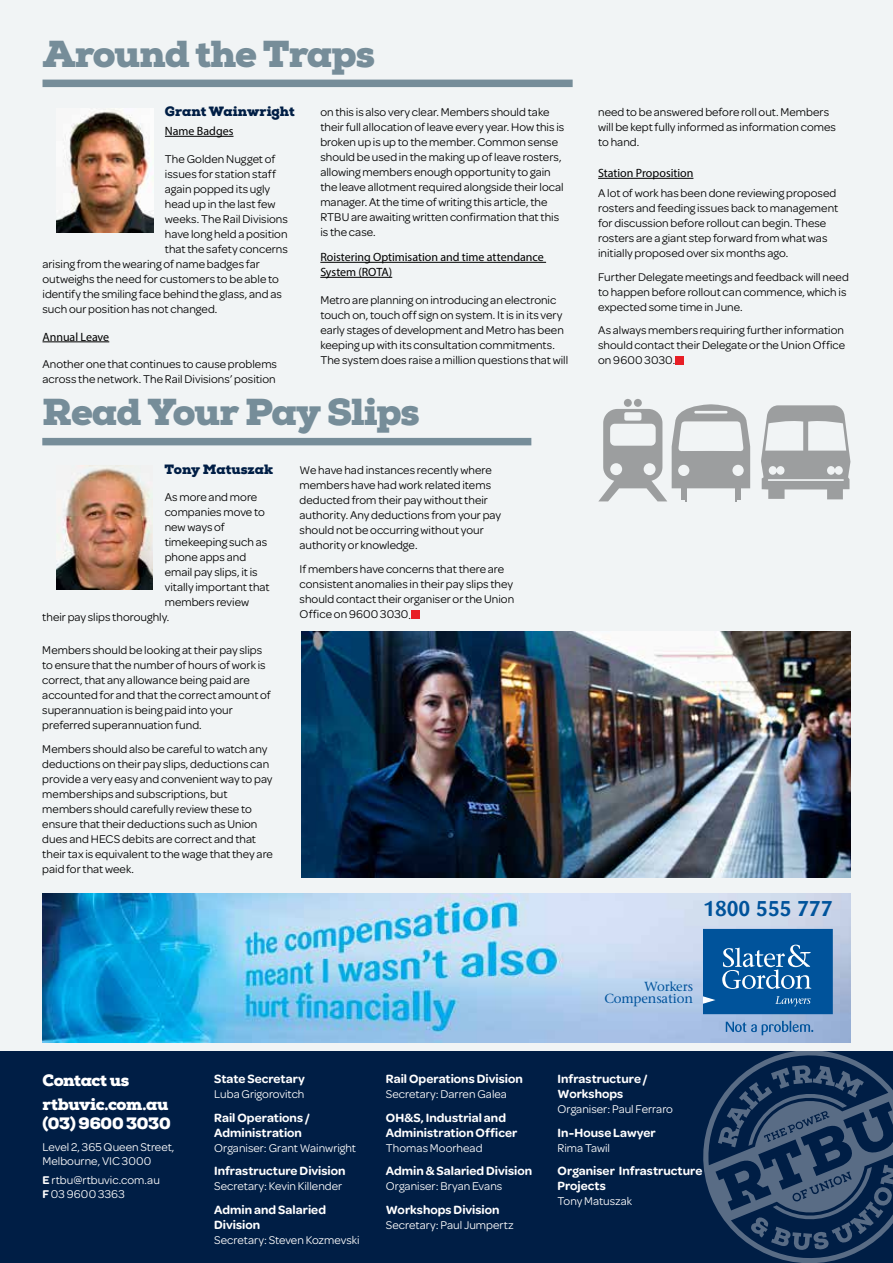
<style>
.page{position:relative;width:893px;height:1263px;background:#fff}
.page>*{position:absolute;margin:0;border:0;box-sizing:border-box;transform-origin:0 0}
.t1{font:900 37.5px "Nexa Slab";letter-spacing:-.03em;color:#768d99}
.t2{font:700 21.15px "Sari OT";color:#00539b}
.t3{font:900 16.5px/23.7px "Nexa Slab";letter-spacing:-.02em;color:#fff}
.t4{font:900 13.5px "Nexa Slab";color:#001e45}
.t5{font:500 13.2px/12.3px "Stone Serif ITC";letter-spacing:-.01em;color:#00539b;text-align:right}
.t6{font:600 12.75px/15px "Omnes";color:#fff}
.t7{font:12px/15px "Omnes";color:#000}
.t8{font:12px/13.5px "Omnes";color:#fff}
.t9{font:12px/15px "Myriad Pro";letter-spacing:-.005em;color:#000}
.t10{font:11.85px/15px "Omnes";color:#000}
.s1{font-size:12px}
.s2{font-weight:600}
</style>
<div class="page">
<div style="left:0;top:0;width:893px;height:1069px;background:#f1f4f5"></div>
<div style="left:0;top:1051px;width:893px;height:212px;background:#001e45"></div>
<svg style="left:689px;top:1036px;width:204px;height:227px"></svg>
<div style="left:43px;top:80px;width:530px;height:7px;background:#768d99"></div>
<hr style="left:165px;top:136px;width:68px;height:1px;background:#000">
<hr style="left:43px;top:342px;width:66px;height:1px;background:#000">
<img style="left:56px;top:108px;width:97px;height:124px">
<hr style="left:320px;top:262px;width:226px;height:1px;background:#000">
<hr style="left:320px;top:277px;width:72px;height:1px;background:#000">
<hr style="left:598px;top:178px;width:95px;height:1px;background:#000">
<div style="left:675px;top:356px;width:9px;height:8px;background:#e81e25"></div>
<div style="left:42px;top:438px;width:489px;height:7px;background:#768d99"></div>
<img style="left:56px;top:466px;width:97px;height:124px">
<div style="left:411px;top:610px;width:8px;height:8px;background:#e81e25"></div>
<img style="left:43px;top:894px;width:807px;height:148px">
<svg style="left:726px;top:1021px;width:87px;height:14px"></svg>
<svg style="left:703px;top:929px;width:130px;height:85px;background:#1863a4"></svg>
<img style="left:301px;top:631px;width:549px;height:247px">
<svg style="left:761px;top:405px;width:89px;height:94px"></svg>
<svg style="left:599px;top:399px;width:151px;height:102px"></svg>
<h1 class="t1" style="left:43px;top:30px;width:334px">Around the Traps</h1>
<p class="t4" style="left:165px;top:103px;width:131px">Grant Wainwright</p>
<p class="t9" style="left:165px;top:123px;width:70px">Name Badges</p>
<p class="t7" style="left:165px;top:151px;width:112px">The Golden Nugget of</p>
<p class="t7" style="left:165px;top:166px;width:113px">issues for station staff</p>
<p class="t7" style="left:165px;top:181px;width:107px">again popped its ugly</p>
<p class="t7" style="left:165px;top:196px;width:112px">head up in the last few</p>
<p class="t7" style="left:165px;top:211px;width:124px">weeks. The Rail Divisions</p>
<p class="t7" style="left:165px;top:226px;width:124px">have long held a position</p>
<p class="t7" style="left:165px;top:241px;width:124px">that the safety concerns</p>
<p class="t7" style="left:43px;top:256px;width:219px">arising from the wearing of name badges far</p>
<p class="t7" style="left:43px;top:271px;width:238px">outweighs the need for customers to be able to</p>
<p class="t7" style="left:43px;top:286px;width:241px">identify the smiling face behind the glass, and as</p>
<p class="t7" style="left:43px;top:301px;width:176px">such our position has not changed.</p>
<p class="t9" style="left:43px;top:329px;width:68px">Annual Leave</p>
<p class="t7" style="left:43px;top:356px;width:236px">Another one that continues to cause problems across the network. The Rail Divisions’ position</p>
<p class="t7" style="left:320px;top:104px;width:245px">on this is also very clear. Members should take their full allocation of leave every year. How this is broken up is up to the member. Common sense should be used in the making up of leave rosters, allowing members enough opportunity to gain the leave allotment required alongside their local manager. At the time of writing this article, the RTBU are awaiting written confirmation that this is the case.</p>
<p class="t9" style="left:320px;top:249px;width:225px">Roistering Optimisation and time attendance<br>System (ROTA)</p>
<p class="t7" style="left:320px;top:292px;width:249px">Metro are planning on introducing an electronic touch on, touch off sign on system. It is in its very early stages of development and Metro has been keeping up with its consultation commitments.<br>The system does raise a million questions that will</p>
<h1 class="t1" style="left:42px;top:388px;width:379px">Read Your Pay Slips</h1>
<p class="t4" style="left:165px;top:461px;width:110px">Tony Matuszak</p>
<p class="t7" style="left:165px;top:489px;width:94px">As more and more</p>
<p class="t7" style="left:165px;top:504px;width:102px">companies move to</p>
<p class="t7" style="left:165px;top:519px;width:62px">new ways of</p>
<p class="t7" style="left:165px;top:534px;width:104px">timekeeping such as</p>
<p class="t7" style="left:165px;top:549px;width:83px">phone apps and</p>
<p class="t7" style="left:165px;top:564px;width:94px">email pay slips, it is</p>
<p class="t7" style="left:165px;top:579px;width:106px">vitally important that</p>
<p class="t7" style="left:165px;top:594px;width:86px">members review</p>
<p class="t7" style="left:42px;top:609px;width:129px">their pay slips thoroughly.</p>
<p class="t7" style="left:42px;top:642px;width:230px">Members should be looking at their pay slips to ensure that the number of hours of work is correct, that any allowance being paid are accounted for and that the correct amount of superannuation is being paid into your preferred superannuation fund.</p>
<p class="t7" style="left:42px;top:741px;width:232px">Members should also be careful to watch any deductions on their pay slips, deductions can provide a very easy and convenient way to pay memberships and subscriptions, but members should carefully review these to ensure that their deductions such as Union dues and HECS debits are correct and that their tax is equivalent to the wage that they are paid for that week.</p>
<p class="t7" style="left:300px;top:462px;width:203px">We have had instances recently where members have had work related items deducted from their pay without their authority. Any deductions from your pay should not be occurring without your authority or knowledge.</p>
<p class="t7" style="left:300px;top:560px;width:216px">If members have concerns that there are consistent anomalies in their pay slips they should contact their organiser or the Union Office on 9600 3030.</p>
<p class="t7" style="left:598px;top:104px;width:239px">need to be answered before roll out. Members will be kept fully informed as information comes to hand.</p>
<p class="t9" style="left:598px;top:165px;width:97px">Station Proposition</p>
<p class="t10" style="left:598px;top:185px;width:242px">A lot of work has been done reviewing proposed rosters and feeding issues back to management for discussion before rollout can begin. These rosters are a giant step forward from what was initially proposed over six months ago.</p>
<p class="t10" style="left:598px;top:269px;width:252px">Further Delegate meetings and feedback will need to happen before rollout can commence, which is expected some time in June.</p>
<p class="t10" style="left:598px;top:322px;width:249px;text-align:justify">As always members requiring further information should contact their Delegate or the Union Office on 9600 3030<span class="s1">.</span></p>
<h2 class="t2" style="left:703px;top:895px;width:131px">1800 555 777</h2>
<p class="t5" style="left:604px;top:980px;width:90px">Workers<br>Compensation</p>
<h3 class="t3" style="left:43px;top:1068px;width:127px">Contact us rtbuvic.com.au</h3>
<h3 class="t3" style="left:43px;top:1111px;width:130px">(03) 9600 3030</h3>
<p class="t8" style="left:43px;top:1139px;width:133px">Level 2, 365 Queen Street,<br>Melbourne, VIC 3000</p>
<p class="t8" style="left:43px;top:1173px;width:119px"><span class="s2">E</span> rtbu@rtbuvic.com.au<br><span class="s2">F</span> 03 9600 3363</p>
<p class="t6" style="left:214px;top:1071px;width:92px">State Secretary</p>
<p class="t8" style="left:214px;top:1087px;width:92px">Luba Grigorovitch</p>
<p class="t6" style="left:214px;top:1109px;width:97px">Rail Operations /<br>Administration</p>
<p class="t8" style="left:214px;top:1140px;width:143px">Organiser: Grant Wainwright</p>
<p class="t6" style="left:214px;top:1163px;width:133px">Infrastructure Division</p>
<p class="t8" style="left:214px;top:1179px;width:130px">Secretary: Kevin Killender</p>
<p class="t6" style="left:214px;top:1201px;width:113px">Admin and Salaried<br>Division</p>
<p class="t8" style="left:214px;top:1232px;width:147px">Secretary: Steven Kozmevski</p>
<p class="t6" style="left:386px;top:1071px;width:138px">Rail Operations Division</p>
<p class="t8" style="left:386px;top:1087px;width:123px">Secretary: Darren Galea</p>
<p class="t6" style="left:386px;top:1109px;width:133px">OH&amp;S, Industrial and<br>Administration Officer</p>
<p class="t8" style="left:386px;top:1140px;width:98px">Thomas Moorhead</p>
<p class="t6" style="left:386px;top:1163px;width:148px">Admin &amp; Salaried Division</p>
<p class="t8" style="left:386px;top:1179px;width:118px">Organiser: Bryan Evans</p>
<p class="t6" style="left:386px;top:1201px;width:115px">Workshops Division</p>
<p class="t8" style="left:386px;top:1217px;width:129px">Secretary: Paul Jumpertz</p>
<p class="t6" style="left:558px;top:1071px;width:91px">Infrastructure /<br>Workshops</p>
<p class="t8" style="left:558px;top:1102px;width:117px">Organiser: Paul Ferraro</p>
<p class="t6" style="left:558px;top:1124px;width:100px">In-House Lawyer</p>
<p class="t8" style="left:558px;top:1140px;width:54px">Rima Tawil</p>
<p class="t6" style="left:558px;top:1163px;width:146px">Organiser Infrastructure<br>Projects</p>
<p class="t8" style="left:558px;top:1194px;width:76px">Tony Matuszak</p>
</div>
